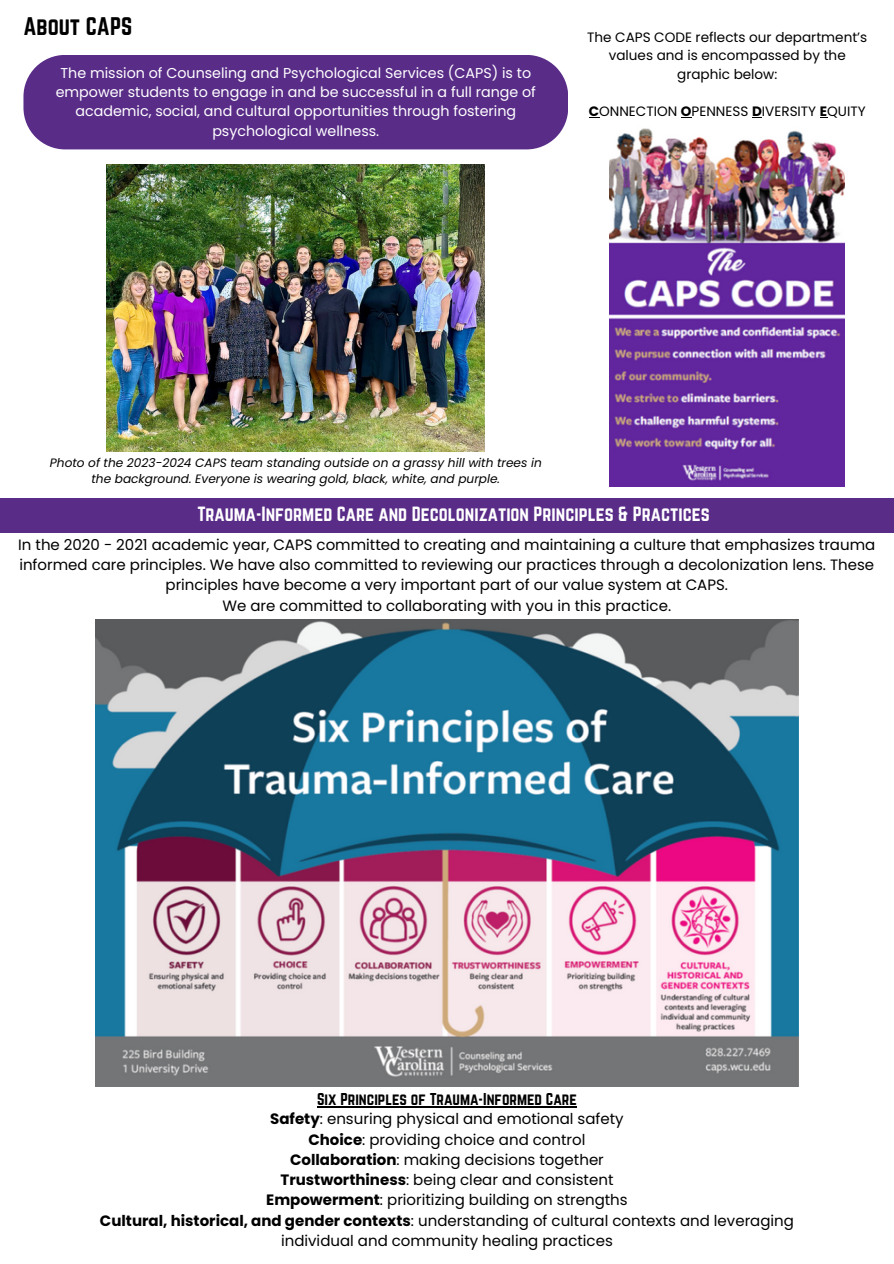
<style>
.page{position:relative;width:894px;height:1264px;background:#fff}
.page>*{position:absolute;margin:0;border:0;box-sizing:border-box;transform-origin:0 0}
.t1{font:22.35px "Norwester";color:#000}
.t2{font:18px "Norwester";color:#fff}
.t3{font:15px/20.1px "Poppins";color:#000;text-align:center}
.t4{font:14.25px/19.4px "Poppins";color:#fff;text-align:center}
.t5{font:13.5px/18.5px "Poppins";color:#000;text-align:center}
.t6{font:italic 12.15px/16.2px "Poppins";color:#000;text-align:center}
.s1{font-weight:700}
.s2{font-family:"Norwester"}
</style>
<div class="page">
<img style="left:609px;top:128px;width:235px;height:359px">
<div style="left:0;top:498px;width:893px;height:34px;background:#592c88"></div>
<img style="left:96px;top:619px;width:702px;height:467px">
<div style="left:23px;top:55px;width:545px;height:94px;background:#592c88"></div>
<hr style="left:317px;top:1106px;width:259px;height:1px;background:#000">
<img style="left:106px;top:164px;width:378px;height:287px">
<h4 class="t1" style="left:23px;top:12px;width:110px">About CAPS</h4>
<p class="t4" style="left:56px;top:63px;width:481px">The mission of Counseling and Psychological Services (CAPS) is to empower students to engage in and be successful in a full range of academic, social, and cultural opportunities through fostering psychological wellness.</p>
<h4 class="t5" style="left:587px;top:28px;width:282px">The CAPS CODE reflects our department’s values and is encompassed by the graphic below:</h4>
<h3 class="t5" style="left:588px;top:102px;width:278px"><span class="s1">C</span>ONNECTION <span class="s1">O</span>PENNESS <span class="s1">D</span>IVERSITY <span class="s1">E</span>QUITY</h3>
<p class="t6" style="left:50px;top:454px;width:493px">Photo of the 2023-2024 CAPS team standing outside on a grassy hill with trees in the background. Everyone is wearing gold, black, white, and purple.</p>
<p class="t2" style="left:197px;top:503px;width:513px">Trauma-Informed Care and Decolonization Principles &amp; Practices</p>
<h2 class="t3" style="left:18px;top:534px;width:858px">In the 2020 - 2021 academic year, CAPS committed to creating and maintaining a culture that emphasizes trauma informed care principles. We have also committed to reviewing our practices through a decolonization lens. These principles have become a very important part of our value system at CAPS.<br>We are committed to collaborating with you in this practice.</h2>
<h4 class="t3" style="left:100px;top:1089px;width:695px"><span class="s2">Six Principles of Trauma-Informed Care<br></span><span class="s1">Safety</span>: ensuring physical and emotional safety<br><span class="s1">Choice</span>: providing choice and control<br><span class="s1">Collaboration</span>: making decisions together<br><span class="s1">Trustworthiness</span>: being clear and consistent<br><span class="s1">Empowerment</span>: prioritizing building on strengths<br><span class="s1">Cultural, historical, and gender contexts</span>: understanding of cultural contexts and leveraging individual and community healing practices</h4>
</div>
